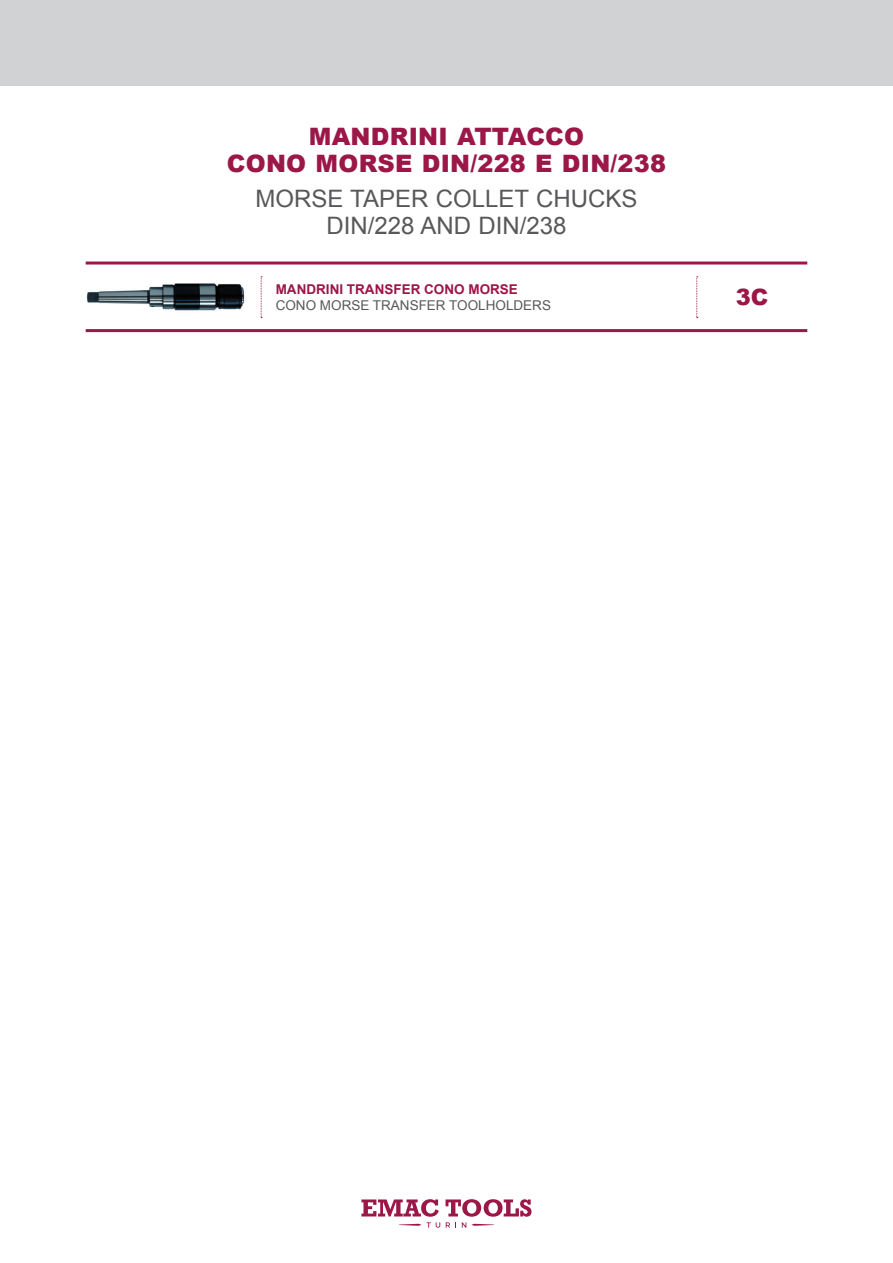
<style>
.page{position:relative;width:893px;height:1263px;background:#fff}
.page>*{position:absolute;margin:0;border:0;box-sizing:border-box;transform-origin:0 0}
.t1{font:900 24px/27px "Arial";letter-spacing:.01em;color:#9b1748;text-align:center}
.t2{font:24px/27px "Arial";color:#57585a;text-align:center}
.t3{font:900 22.5px "Arial";color:#9b1748}
.t4{font:13.5px "Arial";color:#57585a}
.t5{font:700 13.5px "Arial";color:#9b1748}
</style>
<div class="page">
<svg style="left:361px;top:1199px;width:170px;height:29px"></svg>
<div style="left:0;top:0;width:893px;height:85px;background:#d1d2d4"></div>
<img style="left:86px;top:283px;width:159px;height:28px">
<svg style="left:261px;top:276px;width:1px;height:42px"></svg>
<svg style="left:696px;top:276px;width:2px;height:42px"></svg>
<hr style="left:86px;top:261px;width:721px;height:3px;background:#9b1748">
<hr style="left:86px;top:329px;width:721px;height:3px;background:#9b1748">
<p class="t1" style="left:227px;top:122px;width:441px">MANDRINI ATTACCO<br>CONO MORSE DIN/228 E DIN/238</p>
<p class="t2" style="left:255px;top:186px;width:384px">MORSE TAPER COLLET CHUCKS<br>DIN/228 AND DIN/238</p>
<p class="t5" style="left:276px;top:280px;width:244px">MANDRINI TRANSFER CONO MORSE</p>
<p class="t4" style="left:276px;top:297px;width:277px">CONO MORSE TRANSFER TOOLHOLDERS</p>
<p class="t3" style="left:736px;top:281px;width:34px">3C</p>
</div>
